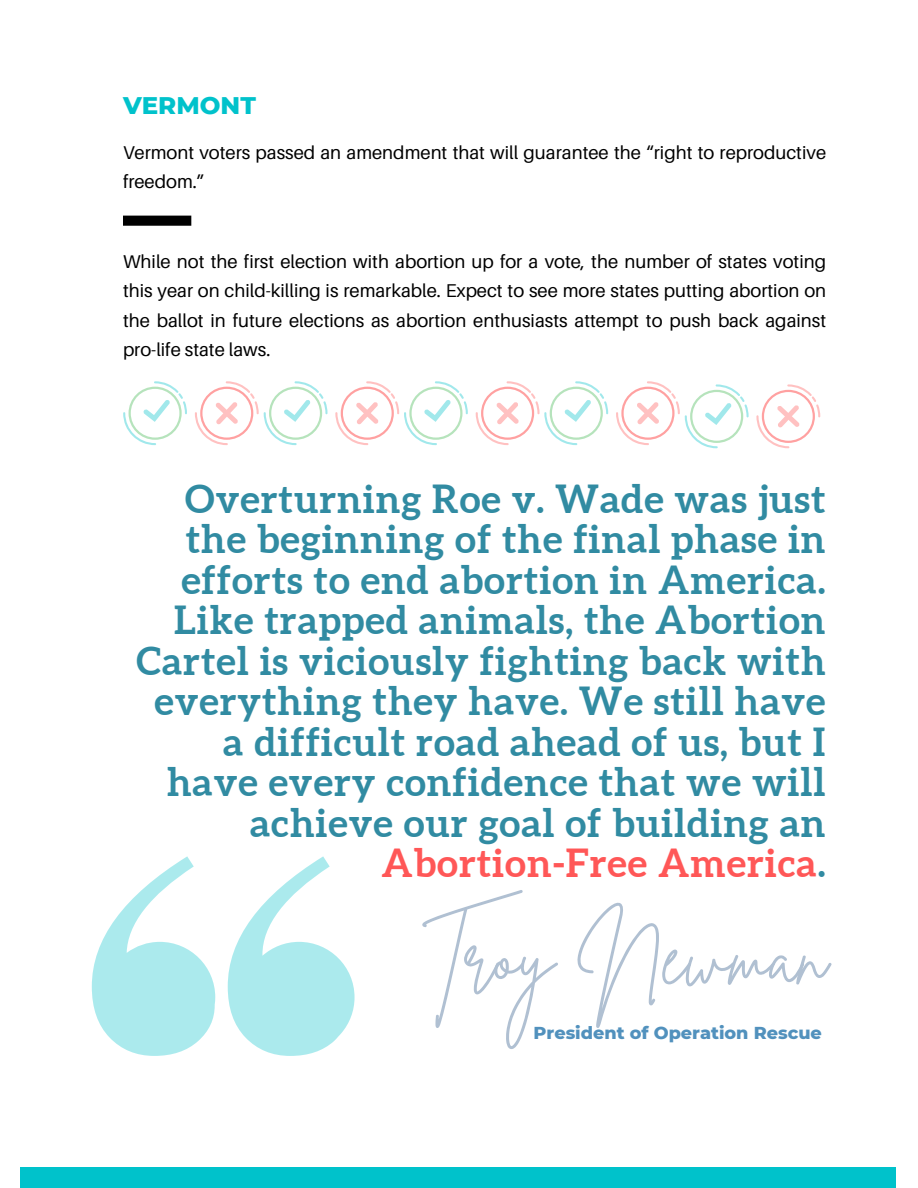
<style>
.page{position:relative;width:918px;height:1188px;background:#fff}
.page>*{position:absolute;margin:0;border:0;box-sizing:border-box;transform-origin:0 0}
.t1{font:77.25px "Brittany Signature";color:#b0c0d2}
.t2{font:700 38.7px/40.5px "Aleo";letter-spacing:.025em;color:#318ba2;text-align:right}
.t3{font:800 24.6px "Montserrat";color:#00c2cb}
.t4{font:18.45px/29.2px "Aileron";color:#000}
.t5{font:800 17.7px "Montserrat";color:#5191bd}
.s1{color:#ff5757}
</style>
<div class="page">
<div style="left:21px;top:1167px;width:875px;height:21px;background:#00c2cb"></div>
<div style="left:123px;top:216px;width:68px;height:10px;background:#000"></div>
<svg style="left:92px;top:856px;width:123px;height:200px"></svg>
<svg style="left:228px;top:856px;width:127px;height:200px"></svg>
<svg style="left:123px;top:381px;width:64px;height:64px"></svg>
<svg style="left:195px;top:381px;width:133px;height:64px"></svg>
<svg style="left:335px;top:381px;width:133px;height:64px"></svg>
<svg style="left:476px;top:381px;width:132px;height:64px"></svg>
<svg style="left:616px;top:381px;width:133px;height:67px"></svg>
<svg style="left:756px;top:384px;width:64px;height:64px"></svg>
<p class="t3" style="left:123px;top:90px;width:134px">VERMONT</p>
<p class="t4" style="left:123px;top:137px;width:705px">Vermont voters passed an amendment that will guarantee the “right to reproductive freedom.”</p>
<p class="t4" style="left:123px;top:247px;width:705px;text-align:justify">While not the first election with abortion up for a vote, the number of states voting this year on child-killing is remarkable. Expect to see more states putting abortion on the ballot in future elections as abortion enthusiasts attempt to push back against pro-life state laws.</p>
<p class="t2" style="left:136px;top:478px;width:691px">Overturning Roe v. Wade was just the beginning of the final phase in efforts to end abortion in America.<br>Like trapped animals, the Abortion Cartel is viciously fighting back with everything they have. We still have a difficult road ahead of us, but I have every confidence that we will achieve our goal of building an <span class="s1">Abortion-Free America</span>.</p>
<p class="t1" style="left:423px;top:907px;width:406px">Troy Newman</p>
<p class="t5" style="left:534px;top:1022px;width:290px">President of Operation Rescue</p>
</div>
